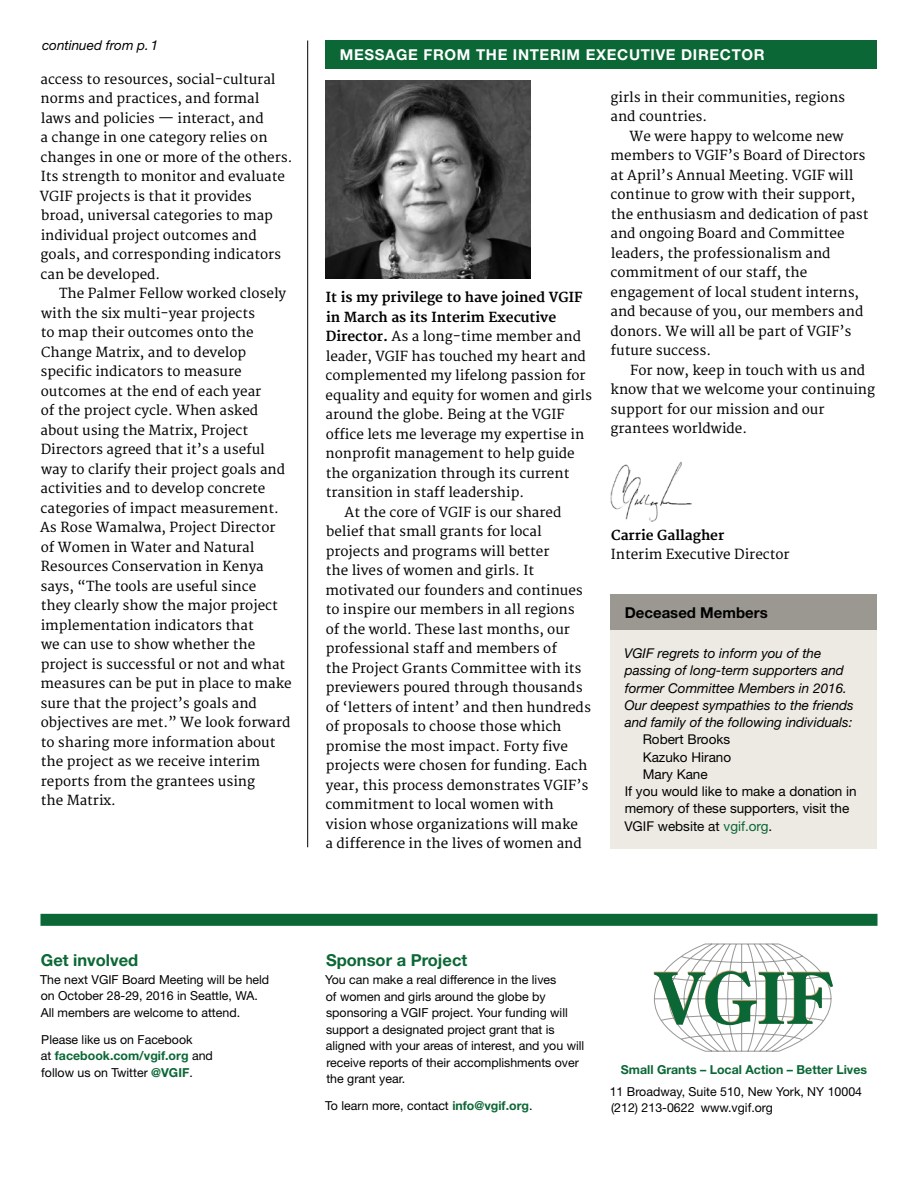
<style>
.page{position:relative;width:918px;height:1188px;background:#fff}
.page>*{position:absolute;margin:0;border:0;box-sizing:border-box;transform-origin:0 0}
.t1{font:700 16.5px "Helvetica Neue LT Std";color:#0b6735}
.t2{font:700 15px "Helvetica Neue LT Std";letter-spacing:.045em;color:#fff}
.t3{font:700 15px "Helvetica Neue LT Std";color:#000}
.t4{font:13.5px/19.5px "Merriweather";color:#000}
.t5{font:italic 13.5px/17.2px "Helvetica Neue LT Std";color:#000}
.t6{font:13.5px "Helvetica Neue LT Std";color:#000}
.t7{font:700 13.5px "Merriweather";color:#000}
.t8{font:12.3px/16.5px "Helvetica Neue LT Std";color:#000}
.t9{font:700 12.3px "Helvetica Neue LT Std";color:#0b6735}
.s1{font-weight:700}
.s2{color:#0b6735}
.s3{font-weight:700;color:#0b6735}
</style>
<div class="page">
<hr style="left:307px;top:41px;width:1px;height:806px;background:#000">
<div style="left:326px;top:40px;width:552px;height:29px;background:#0b6735"></div>
<img style="left:610px;top:462px;width:82px;height:60px">
<div style="left:40px;top:914px;width:838px;height:12px;background:#0b6735"></div>
<svg style="left:654px;top:943px;width:179px;height:109px"></svg>
<img style="left:326px;top:81px;width:204px;height:198px">
<div style="left:610px;top:594px;width:268px;height:36px;background:#9b9891"></div>
<div style="left:610px;top:630px;width:268px;height:219px;background:#edeae3"></div>
<p class="t5" style="left:42px;top:36px;width:118px">continued from p.1</p>
<p class="t4" style="left:40px;top:70px;width:254px">access to resources, social-cultural norms and practices, and formal<br>laws and policies — interact, and<br>a change in one category relies on changes in one or more of the others.<br>Its strength to monitor and evaluate VGIF projects is that it provides broad, universal categories to map individual project outcomes and goals, and corresponding indicators can be developed.</p>
<p class="t4" style="left:40px;top:284px;width:253px;text-indent:19px">The Palmer Fellow worked closely with the six multi-year projects<br>to map their outcomes onto the<br>Change Matrix, and to develop specific indicators to measure outcomes at the end of each year<br>of the project cycle. When asked about using the Matrix, Project<br>Directors agreed that it’s a useful way to clarify their project goals and activities and to develop concrete categories of impact measurement.<br>As Rose Wamalwa, Project Director of Women in Water and Natural<br>Resources Conservation in Kenya says, “The tools are useful since<br>they clearly show the major project implementation indicators that<br>we can use to show whether the project is successful or not and what measures can be put in place to make sure that the project’s goals and objectives are met.” We look forward to sharing more information about the project as we receive interim reports from the grantees using<br>the Matrix.</p>
<p class="t2" style="left:340px;top:46px;width:426px">MESSAGE FROM THE INTERIM EXECUTIVE DIRECTOR</p>
<p class="t4" style="left:611px;top:88px;width:236px">girls in their communities, regions and countries.</p>
<p class="t4" style="left:611px;top:127px;width:259px;text-indent:19px">We were happy to welcome new members to VGIF’s Board of Directors at April’s Annual Meeting. VGIF will continue to grow with their support, the enthusiasm and dedication of past and ongoing Board and Committee leaders, the professionalism and commitment of our staff, the engagement of local student interns, and because of you, our members and donors. We will all be part of VGIF’s future success.</p>
<p class="t4" style="left:611px;top:361px;width:266px;text-indent:20px">For now, keep in touch with us and know that we welcome your continuing support for our mission and our grantees worldwide.</p>
<p class="t7" style="left:326px;top:290px;width:258px">It is my privilege to have joined VGIF</p>
<p class="t7" style="left:326px;top:309px;width:232px">in March as its Interim Executive</p>
<p class="t4" style="left:326px;top:327px;width:257px"><span class="s1">Director.</span> As a long-time member and</p>
<p class="t4" style="left:326px;top:347px;width:262px">leader, VGIF has touched my heart and</p>
<p class="t4" style="left:326px;top:366px;width:262px">complemented my lifelong passion for</p>
<p class="t4" style="left:326px;top:386px;width:268px">equality and equity for women and girls</p>
<p class="t4" style="left:326px;top:405px;width:241px">around the globe. Being at the VGIF</p>
<p class="t4" style="left:326px;top:425px;width:260px">office lets me leverage my expertise in</p>
<p class="t4" style="left:326px;top:444px;width:251px">nonprofit management to help guide</p>
<p class="t4" style="left:326px;top:464px;width:245px">the organization through its current</p>
<p class="t4" style="left:326px;top:483px;width:200px">transition in staff leadership.</p>
<p class="t4" style="left:345px;top:503px;width:218px">At the core of VGIF is our shared</p>
<p class="t4" style="left:326px;top:522px;width:217px">belief that small grants for local</p>
<p class="t4" style="left:326px;top:542px;width:225px">projects and programs will better</p>
<p class="t4" style="left:326px;top:561px;width:210px">the lives of women and girls. It</p>
<p class="t4" style="left:326px;top:581px;width:259px">motivated our founders and continues</p>
<p class="t4" style="left:326px;top:600px;width:251px">to inspire our members in all regions</p>
<p class="t4" style="left:326px;top:620px;width:246px">of the world. These last months, our</p>
<p class="t4" style="left:326px;top:639px;width:233px">professional staff and members of</p>
<p class="t4" style="left:326px;top:659px;width:257px">the Project Grants Committee with its</p>
<p class="t4" style="left:326px;top:678px;width:258px">previewers poured through thousands</p>
<p class="t4" style="left:326px;top:698px;width:267px">of ‘letters of intent’ and then hundreds</p>
<p class="t4" style="left:326px;top:717px;width:237px">of proposals to choose those which</p>
<p class="t4" style="left:326px;top:737px;width:244px">promise the most impact. Forty five</p>
<p class="t4" style="left:326px;top:756px;width:263px">projects were chosen for funding. Each</p>
<p class="t4" style="left:326px;top:776px;width:264px">year, this process demonstrates VGIF’s</p>
<p class="t4" style="left:326px;top:795px;width:230px">commitment to local women with</p>
<p class="t4" style="left:326px;top:815px;width:254px">vision whose organizations will make</p>
<p class="t4" style="left:326px;top:834px;width:258px">a difference in the lives of women and</p>
<p class="t7" style="left:611px;top:527px;width:115px">Carrie Gallagher</p>
<p class="t4" style="left:611px;top:545px;width:180px">Interim Executive Director</p>
<p class="t3" style="left:625px;top:603px;width:145px">Deceased Members</p>
<p class="t5" style="left:624px;top:644px;width:231px">VGIF regrets to inform you of the passing of long-term supporters and former Committee Members in 2016.<br>Our deepest sympathies to the friends and family of the following individuals:</p>
<p class="t6" style="left:643px;top:732px;width:89px">Robert Brooks</p>
<p class="t6" style="left:643px;top:749px;width:90px">Kazuko Hirano</p>
<p class="t6" style="left:643px;top:766px;width:67px">Mary Kane</p>
<p class="t6" style="left:625px;top:783px;width:234px">If you would like to make a donation in</p>
<p class="t6" style="left:625px;top:801px;width:226px">memory of these supporters, visit the</p>
<p class="t6" style="left:624px;top:818px;width:149px">VGIF website at <span class="s2">vgif.org</span>.</p>
<p class="t1" style="left:41px;top:950px;width:99px">Get involved</p>
<p class="t8" style="left:40px;top:971px;width:231px">The next VGIF Board Meeting will be held on October 28-29, 2016 in Seattle, WA.<br>All members are welcome to attend.</p>
<p class="t8" style="left:41px;top:1031px;width:174px">Please like us on Facebook<br>at <span class="s3">facebook.com/vgif.org</span> and follow us on Twitter <span class="s3">@VGIF</span>.</p>
<p class="t1" style="left:326px;top:950px;width:143px">Sponsor a Project</p>
<p class="t8" style="left:325px;top:971px;width:261px">You can make a real difference in the lives<br>of women and girls around the globe by sponsoring a VGIF project. Your funding will support a designated project grant that is aligned with your areas of interest, and you will receive reports of their accomplishments over the grant year.</p>
<p class="t8" style="left:325px;top:1097px;width:209px">To learn more, contact <span class="s3">info@vgif.org</span>.</p>
<p class="t9" style="left:621px;top:1062px;width:248px">Small Grants – Local Action – Better Lives</p>
<p class="t8" style="left:610px;top:1083px;width:254px">11 Broadway, Suite 510, New York, NY 10004 (212) 213-0622 www.vgif.org</p>
</div>
